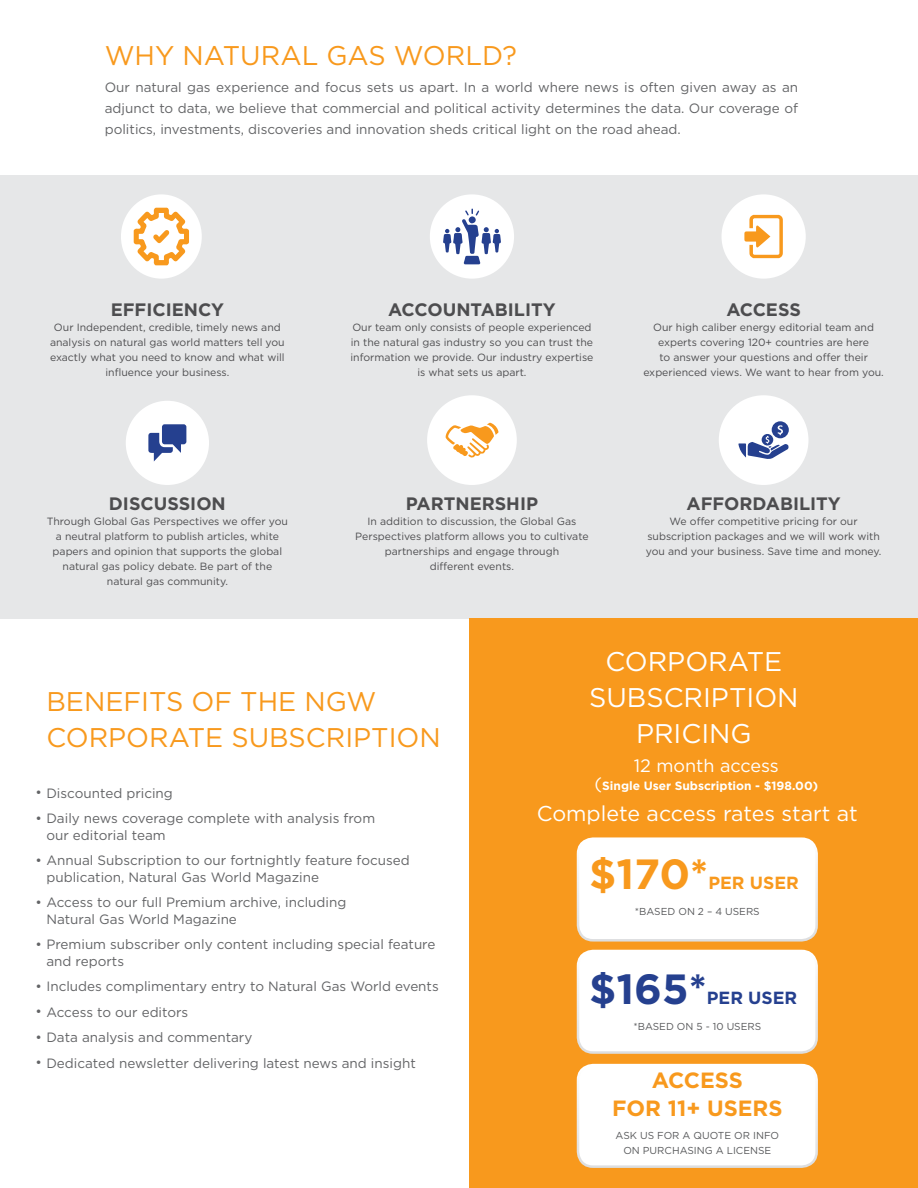
<style>
.page{position:relative;width:918px;height:1188px;background:#fff}
.page>*{position:absolute;margin:0;border:0;box-sizing:border-box;transform-origin:0 0}
.t1{font:700 42.15px "Gotham";color:#f8991d}
.t2{font:700 42.15px "Gotham";color:#25408f}
.t3{font:27px/36px "Gotham";color:#f8991d}
.t4{font:27px/36px "Gotham";color:#fff;text-align:center}
.t5{font:700 22.05px/27.8px "Gotham";color:#f8991d;text-align:center}
.t6{font:21.45px "Gotham";color:#fff}
.t7{font:700 18px "Gotham";color:#4d4d4f}
.t8{font:18px "Gotham";color:#fff}
.t9{font:700 17.55px "Gotham";color:#f8991d}
.t10{font:700 17.55px "Gotham";color:#25408f}
.t11{font:13.5px/16.5px "Gotham";color:#636466}
.t12{font:700 12px "Gotham";color:#fff}
.t13{font:10.5px/15px "Gotham";color:#4d4d4f;text-align:center}
.t14{font:10.05px/15.1px "Gotham";color:#58595b;text-align:center}
.s1{font-weight:400;font-size:18px}
</style>
<div class="page">
<div style="left:0;top:175px;width:918px;height:444px;background:#e6e7e8"></div>
<div style="left:121px;top:194px;width:81px;height:85px;background:#fff;border-radius:50%"></div>
<svg style="left:134px;top:208px;width:55px;height:57px"></svg>
<div style="left:430px;top:194px;width:84px;height:85px;background:#fff;border-radius:50%"></div>
<svg style="left:443px;top:209px;width:58px;height:55px"></svg>
<div style="left:722px;top:194px;width:84px;height:85px;background:#fff;border-radius:50%"></div>
<svg style="left:744px;top:215px;width:39px;height:43px"></svg>
<div style="left:126px;top:401px;width:83px;height:84px;background:#fff;border-radius:50%"></div>
<svg style="left:148px;top:424px;width:38px;height:37px"></svg>
<div style="left:427px;top:395px;width:90px;height:90px;background:#fff;border-radius:50%"></div>
<svg style="left:445px;top:423px;width:53px;height:35px"></svg>
<div style="left:719px;top:395px;width:89px;height:90px;background:#fff;border-radius:50%"></div>
<svg style="left:738px;top:421px;width:51px;height:38px"></svg>
<div style="left:470px;top:619px;width:448px;height:569px;background:#f8991d"></div>
<div style="left:578px;top:839px;width:239px;height:101px;background:#fff;border-radius:15px"></div>
<div style="left:577px;top:837px;width:241px;height:105px;border:3px solid #fff;border-radius:15px"></div>
<div style="left:578px;top:951px;width:239px;height:102px;background:#fff;border-radius:15px"></div>
<div style="left:577px;top:950px;width:241px;height:104px;border:3px solid #fff;border-radius:15px"></div>
<div style="left:578px;top:1065px;width:239px;height:102px;background:#fff;border-radius:15px"></div>
<div style="left:577px;top:1064px;width:241px;height:104px;border:3px solid #fff;border-radius:15px"></div>
<h2 class="t3" style="left:105px;top:37px;width:414px">WHY NATURAL GAS WORLD?</h2>
<p class="t11" style="left:105px;top:76px;width:695px;line-height:21px;text-align:justify">Our natural gas experience and focus sets us apart. In a world where news is often given away as an adjunct to data, we believe that commercial and political activity determines the data. Our coverage of politics, investments, discoveries and innovation sheds critical light on the road ahead.</p>
<h3 class="t7" style="left:111px;top:297px;width:115px">EFFICIENCY</h3>
<p class="t13" style="left:50px;top:319px;width:236px">Our Independent, credible, timely news and analysis on natural gas world matters tell you exactly what you need to know and what will influence your business.</p>
<h3 class="t7" style="left:109px;top:492px;width:118px">DISCUSSION</h3>
<p class="t13" style="left:47px;top:514px;width:243px">Through Global Gas Perspectives we offer you a neutral platform to publish articles, white papers and opinion that supports the global natural gas policy debate. Be part of the natural gas community.</p>
<h3 class="t7" style="left:388px;top:297px;width:169px">ACCOUNTABILITY</h3>
<p class="t13" style="left:350px;top:319px;width:245px">Our team only consists of people experienced in the natural gas industry so you can trust the information we provide. Our industry expertise is what sets us apart.</p>
<h3 class="t7" style="left:406px;top:492px;width:134px">PARTNERSHIP</h3>
<p class="t13" style="left:355px;top:514px;width:235px">In addition to discussion, the Global Gas Perspectives platform allows you to cultivate partnerships and engage through<br>different events.</p>
<h3 class="t7" style="left:726px;top:297px;width:76px">ACCESS</h3>
<p class="t13" style="left:643px;top:319px;width:242px">Our high caliber energy editorial team and experts covering 120+ countries are here<br>to answer your questions and offer their experienced views. We want to hear from you.</p>
<h3 class="t7" style="left:686px;top:492px;width:156px">AFFORDABILITY</h3>
<p class="t13" style="left:646px;top:514px;width:237px">We offer competitive pricing for our subscription packages and we will work with you and your business. Save time and money.</p>
<h2 class="t3" style="left:46px;top:683px;width:396px">BENEFITS OF THE NGW<br>CORPORATE SUBSCRIPTION</h2>
<p class="t11" style="left:35px;top:784px;width:139px">• Discounted pricing</p>
<p class="t11" style="left:46px;top:810px;width:330px;text-indent:-11px">• Daily news coverage complete with analysis from our editorial team</p>
<p class="t11" style="left:46px;top:852px;width:365px;text-indent:-11px">• Annual Subscription to our fortnightly feature focused publication, Natural Gas World Magazine</p>
<p class="t11" style="left:46px;top:894px;width:301px;text-indent:-11px">• Access to our full Premium archive, including<br>Natural Gas World Magazine</p>
<p class="t11" style="left:46px;top:936px;width:391px;text-indent:-11px">• Premium subscriber only content including special feature and reports</p>
<p class="t11" style="left:35px;top:978px;width:405px">• Includes complimentary entry to Natural Gas World events</p>
<p class="t11" style="left:35px;top:1003px;width:154px">• Access to our editors</p>
<p class="t11" style="left:35px;top:1029px;width:218px">• Data analysis and commentary</p>
<p class="t11" style="left:35px;top:1054px;width:382px">• Dedicated newsletter delivering latest news and insight</p>
<h2 class="t4" style="left:589px;top:643px;width:211px">CORPORATE<br>SUBSCRIPTION<br>PRICING</h2>
<h3 class="t8" style="left:634px;top:754px;width:147px">12 month access</h3>
<p class="t12" style="left:594px;top:778px;width:225px"><span class="s1">(</span>Single User Subscription - $198.00)</p>
<h3 class="t6" style="left:537px;top:799px;width:322px">Complete access rates start at</h3>
<h1 class="t1" style="left:589px;top:847px;width:121px">$170*</h1>
<h3 class="t9" style="left:708px;top:872px;width:92px">PER USER</h3>
<p class="t14" style="left:635px;top:904px;width:126px">*BASED ON 2 – 4 USERS</p>
<h1 class="t2" style="left:589px;top:961px;width:119px">$165*</h1>
<h3 class="t10" style="left:707px;top:986px;width:92px">PER USER</h3>
<p class="t14" style="left:633px;top:1018px;width:129px">*BASED ON 5 - 10 USERS</p>
<h3 class="t5" style="left:612px;top:1066px;width:172px">ACCESS<br>FOR 11+ USERS</h3>
<p class="t14" style="left:616px;top:1127px;width:165px">ASK US FOR A QUOTE OR INFO<br>ON PURCHASING A LICENSE</p>
</div>
